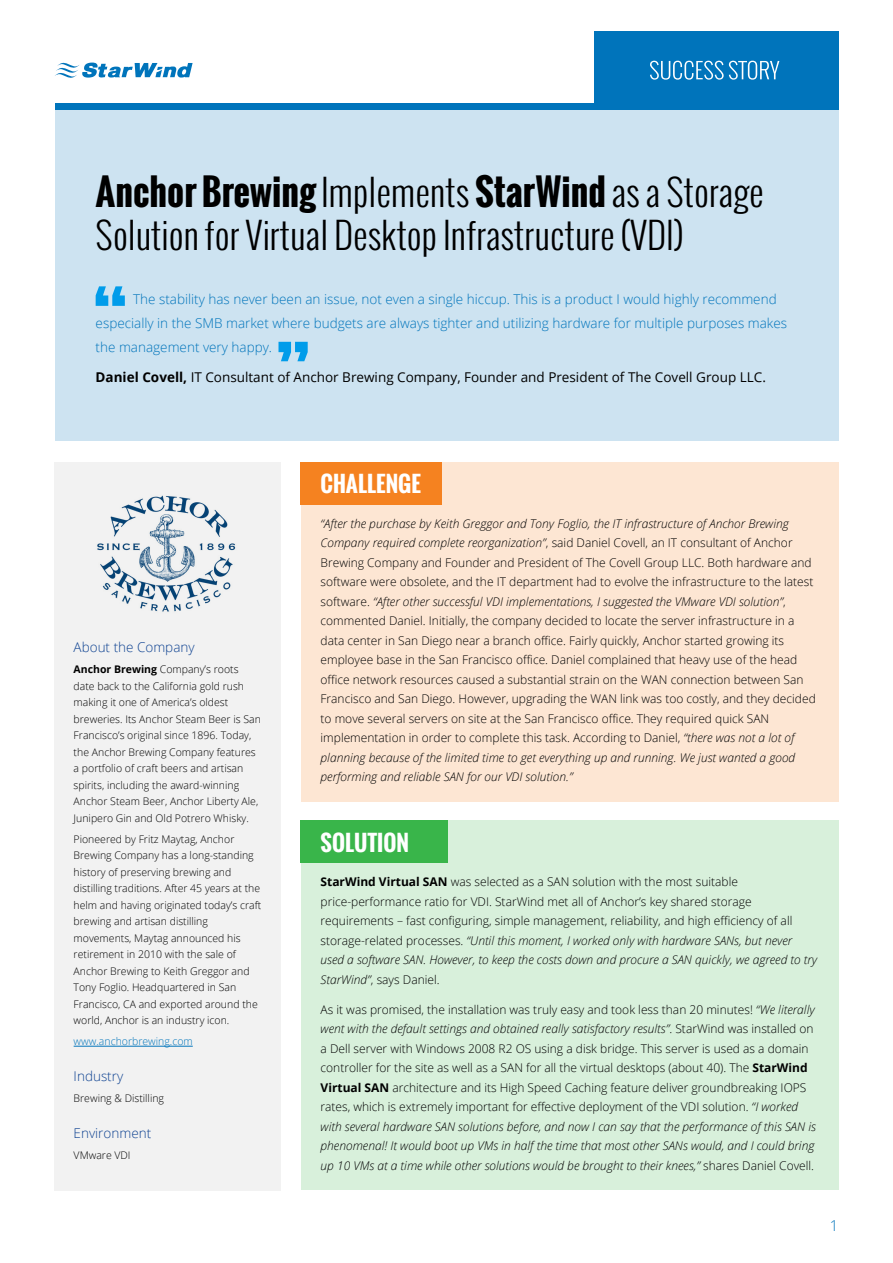
<style>
.page{position:relative;width:893px;height:1263px;background:#fff}
.page>*{position:absolute;margin:0;border:0;box-sizing:border-box;transform-origin:0 0}
.t1{font:300 36px/43.2px "Oswald";color:#000}
.t2{font:700 21.9px "Oswald";color:#fff}
.t3{font:300 15px "Open Sans";color:#0074bb}
.t4{font:300 13.5px/24px "Open Sans";color:#0074bb}
.t5{font:13.5px "Open Sans";color:#000}
.t6{font:300 13.5px "Open Sans";color:#0e4291}
.t7{font:300 12px/19.5px "Open Sans";color:#000}
.t8{font:300 10.5px/16.5px "Open Sans";color:#000}
.t9{font:300 10.5px "Open Sans";color:#0074bb}
.s1{font-weight:700}
.s2{font-style:italic}
</style>
<div class="page">
<div style="left:55px;top:103px;width:783px;height:338px;background:#cde3f1"></div>
<svg style="left:55px;top:62px;width:138px;height:16px"></svg>
<div style="left:594px;top:32px;width:244px;height:74px;background:#0074bb"></div>
<svg style="left:650px;top:61px;width:129px;height:19px"></svg>
<div style="left:301px;top:462px;width:537px;height:339px;background:#fde6d3"></div>
<div style="left:301px;top:820px;width:537px;height:370px;background:#d8f0db"></div>
<div style="left:301px;top:820px;width:147px;height:43px;background:#39b54a"></div>
<div style="left:301px;top:462px;width:141px;height:42px;background:#f58220"></div>
<svg style="left:278px;top:342px;width:30px;height:19px"></svg>
<svg style="left:96px;top:286px;width:29px;height:20px"></svg>
<div style="left:55px;top:103px;width:783px;height:7px;background:#0074bb"></div>
<div style="left:55px;top:462px;width:226px;height:728px;background:#f2f2f2"></div>
<hr style="left:74px;top:1046px;width:119px;height:1px;background:#0074bb">
<img style="left:97px;top:495px;width:139px;height:117px">
<h1 class="t1" style="left:96px;top:170px;width:670px"><span class="s1">Anchor Brewing</span> Implements <span class="s1">StarWind</span> as a Storage<br>Solution for Virtual Desktop Infrastructure (VDI)</h1>
<p class="t4" style="left:96px;top:287px;width:693px;text-indent:38px">The stability has never been an issue, not even a single hiccup. This is a product I would highly recommend especially in the SMB market where budgets are always tighter and utilizing hardware for multiple purposes makes the management very happy.</p>
<p class="t5" style="left:96px;top:368px;width:672px"><span class="s1">Daniel Covell,</span> IT Consultant of Anchor Brewing Company, Founder and President of The Covell Group LLC.</p>
<p class="t6" style="left:74px;top:638px;width:123px">About the Company</p>
<p class="t8" style="left:74px;top:661px;width:189px"><span class="s1">Anchor Brewing</span> Company’s roots date back to the California gold rush making it one of America’s oldest breweries. Its Anchor Steam Beer is San Francisco’s original since 1896. Today, the Anchor Brewing Company features a portfolio of craft beers and artisan spirits, including the award-winning Anchor Steam Beer, Anchor Liberty Ale, Junipero Gin and Old Potrero Whisky.</p>
<p class="t8" style="left:74px;top:830px;width:189px">Pioneered by Fritz Maytag, Anchor Brewing Company has a long-standing history of preserving brewing and distilling traditions. After 45 years at the helm and having originated today’s craft brewing and artisan distilling movements, Maytag announced his retirement in 2010 with the sale of Anchor Brewing to Keith Greggor and Tony Foglio. Headquartered in San Francisco, CA and exported around the world, Anchor is an industry icon.</p>
<p class="t9" style="left:74px;top:1034px;width:121px">www.anchorbrewing.com</p>
<p class="t6" style="left:74px;top:1067px;width:51px">Industry</p>
<p class="t8" style="left:74px;top:1090px;width:92px">Brewing &amp; Distilling</p>
<p class="t6" style="left:74px;top:1124px;width:79px">Environment</p>
<p class="t8" style="left:74px;top:1147px;width:58px">VMware VDI</p>
<h2 class="t2" style="left:321px;top:468px;width:102px">CHALLENGE</h2>
<p class="t7" style="left:321px;top:513px;width:497px"><span class="s2">“After the purchase by Keith Greggor and Tony Foglio, the IT infrastructure of Anchor Brewing Company required complete reorganization”</span>, said Daniel Covell, an IT consultant of Anchor Brewing Company and Founder and President of The Covell Group LLC. Both hardware and software were obsolete, and the IT department had to evolve the infrastructure to the latest software. <span class="s2">“After other successful VDI implementations, I suggested the VMware VDI solution”</span>, commented Daniel. Initially, the company decided to locate the server infrastructure in a data center in San Diego near a branch office. Fairly quickly, Anchor started growing its employee base in the San Francisco office. Daniel complained that heavy use of the head office network resources caused a substantial strain on the WAN connection between San Francisco and San Diego. However, upgrading the WAN link was too costly, and they decided to move several servers on site at the San Francisco office. They required quick SAN implementation in order to complete this task. According to Daniel, <span class="s2">“there was not a lot of planning because of the limited time to get everything up and running. We just wanted a good performing and reliable SAN for our VDI solution.”</span></p>
<h2 class="t2" style="left:321px;top:826px;width:90px">SOLUTION</h2>
<p class="t7" style="left:321px;top:872px;width:498px"><span class="s1">StarWind Virtual SAN</span> was selected as a SAN solution with the most suitable price-performance ratio for VDI. StarWind met all of Anchor’s key shared storage requirements – fast configuring, simple management, reliability, and high efficiency of all storage-related processes. <span class="s2">“Until this moment, I worked only with hardware SANs, but never used a software SAN. However, to keep the costs down and procure a SAN quickly, we agreed to try StarWind”</span>, says Daniel.</p>
<p class="t7" style="left:321px;top:999px;width:497px">As it was promised, the installation was truly easy and took less than 20 minutes! <span class="s2">“We literally went with the default settings and obtained really satisfactory results”</span>. StarWind was installed on a Dell server with Windows 2008 R2 OS using a disk bridge. This server is used as a domain controller for the site as well as a SAN for all the virtual desktops (about 40). The <span class="s1">StarWind Virtual SAN</span> architecture and its High Speed Caching feature deliver groundbreaking IOPS rates, which is extremely important for effective deployment of the VDI solution. <span class="s2">“I worked with several hardware SAN solutions before, and now I can say that the performance of this SAN is phenomenal! It would boot up VMs in half the time that most other SANs would, and I could bring up 10 VMs at a time while other solutions would be brought to their knees,”</span> shares Daniel Covell.</p>
<p class="t3" style="left:830px;top:1215px;width:10px">1</p>
</div>
